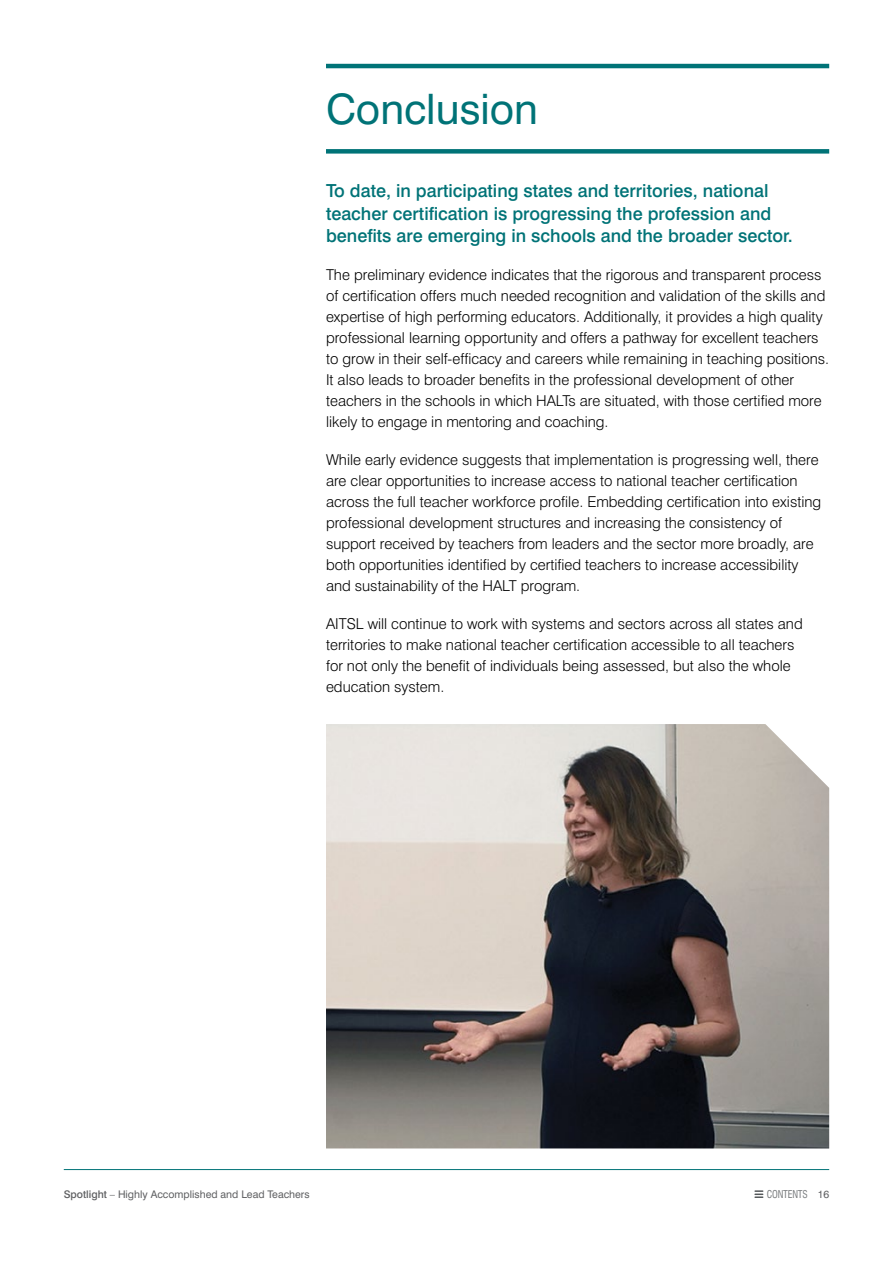
<style>
.page{position:relative;width:893px;height:1263px;background:#fff}
.page>*{position:absolute;margin:0;border:0;box-sizing:border-box;transform-origin:0 0}
.t1{font:42px "Swiss 721 BT";color:#007377}
.t2{font:500 18px/22.5px "Swiss 721 BT";color:#007377}
.t3{font:300 15px/21px "Swiss 721 BT";color:#000}
.t4{font:10.5px "Swiss 721 BT";color:#5f6062}
.t5{font:condensed 10.5px "Swiss 721 BT";letter-spacing:-.02em;color:#76797b;scale:.94 1}
.s1{font-weight:500}
.s2{font-stretch:normal;color:#5f6062}
</style>
<div class="page">
<hr style="left:64px;top:1169px;width:765px;height:1px;background:#007377">
<svg style="left:755px;top:1190px;width:8px;height:8px"></svg>
<hr style="left:326px;top:64px;width:503px;height:4px;background:#007377">
<div style="left:326px;top:149px;width:503px;height:5px;background:#007377"></div>
<img style="left:326px;top:724px;width:503px;height:424px">
<h1 class="t1" style="left:326px;top:83px;width:214px">Conclusion</h1>
<p class="t2" style="left:326px;top:179px;width:468px">To date, in participating states and territories, national teacher certification is progressing the profession and benefits are emerging in schools and the broader sector.</p>
<p class="t3" style="left:326px;top:264px;width:505px">The preliminary evidence indicates that the rigorous and transparent process of certification offers much needed recognition and validation of the skills and expertise of high performing educators. Additionally, it provides a high quality professional learning opportunity and offers a pathway for excellent teachers to grow in their self-efficacy and careers while remaining in teaching positions.<br>It also leads to broader benefits in the professional development of other teachers in the schools in which HALTs are situated, with those certified more likely to engage in mentoring and coaching.</p>
<p class="t3" style="left:326px;top:449px;width:497px">While early evidence suggests that implementation is progressing well, there are clear opportunities to increase access to national teacher certification across the full teacher workforce profile. Embedding certification into existing professional development structures and increasing the consistency of support received by teachers from leaders and the sector more broadly, are both opportunities identified by certified teachers to increase accessibility and sustainability of the HALT program.</p>
<p class="t3" style="left:326px;top:613px;width:478px">AITSL will continue to work with systems and sectors across all states and territories to make national teacher certification accessible to all teachers for not only the benefit of individuals being assessed, but also the whole education system.</p>
<p class="t4" style="left:64px;top:1188px;width:247px"><span class="s1">Spotlight</span> – Highly Accomplished and Lead Teachers</p>
<p class="t5" style="left:767px;top:1188px;width:68px">CONTENTS <span class="s2">16</span></p>
</div>
